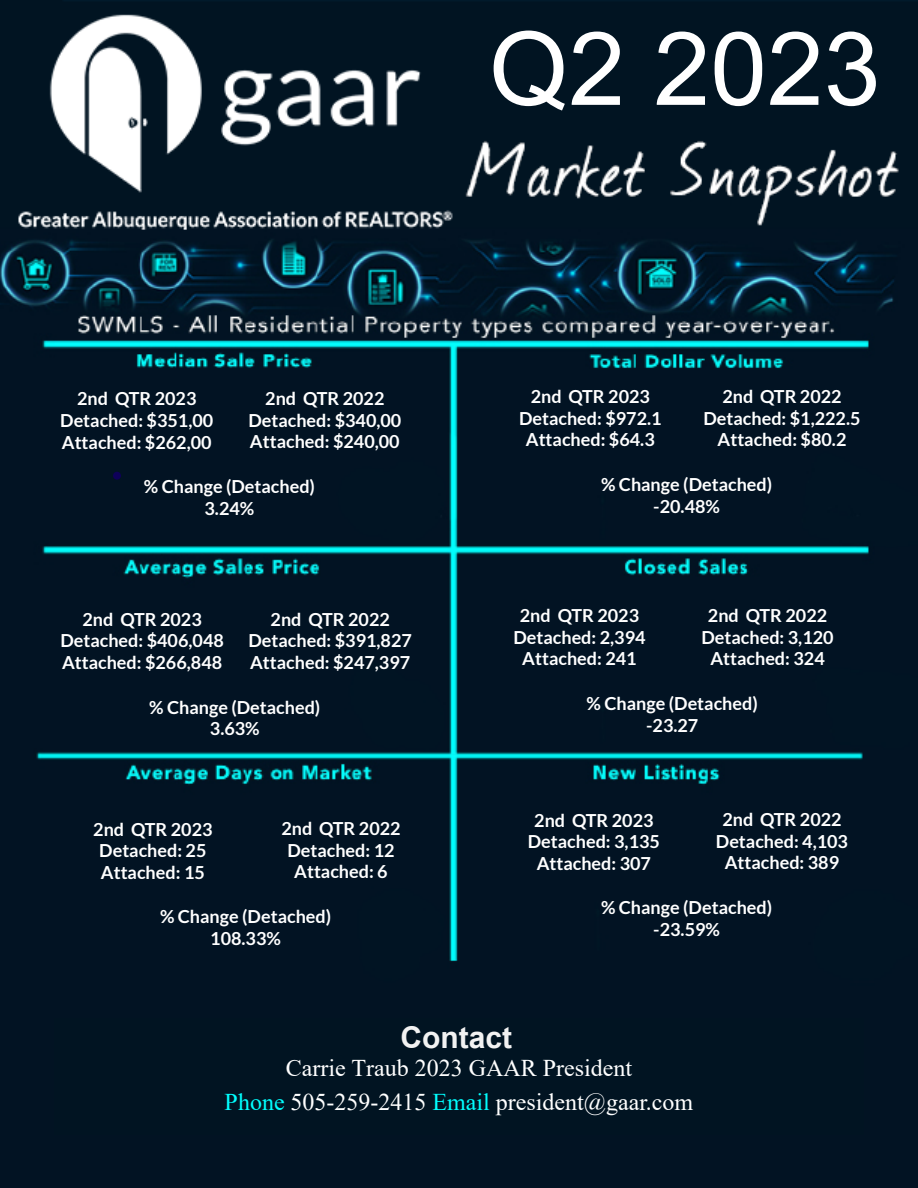
<style>
.page{position:relative;width:918px;height:1188px;background:#fff}
.page>*{position:absolute;margin:0;border:0;box-sizing:border-box;transform-origin:0 0}
.t1{font:102px "Arial";color:#fff}
.t2{font:700 30px "Arial";color:#f2f2f2}
.t3{font:24px/34.5px "Times New Roman";color:#fff;text-align:center}
.t4{font:700 18px/21.6px "Lato";color:#fff;text-align:center}
.s1{color:#01fefe}
</style>
<div class="page">
<img style="left:0;top:0;width:917px;height:1188px">
<div style="left:113px;top:472px;width:8px;height:8px;background:#0e0059;border-radius:50%"></div>
<div style="left:54px;top:1018px;width:810px;height:117px;background:#011422"></div>
<p class="t1" style="left:489px;top:2px;width:393px">Q2 2023</p>
<p class="t4" style="left:265px;top:387px;width:121px">2nd QTR 2022</p>
<p class="t4" style="left:248px;top:409px;width:155px">Detached: $340,00</p>
<p class="t4" style="left:250px;top:431px;width:151px">Attached: $240,00</p>
<p class="t4" style="left:144px;top:476px;width:173px">% Change (Detached)</p>
<p class="t4" style="left:205px;top:497px;width:51px">3.24%</p>
<p class="t4" style="left:77px;top:388px;width:121px">2nd QTR 2023</p>
<p class="t4" style="left:60px;top:409px;width:155px">Detached: $351,00</p>
<p class="t4" style="left:62px;top:431px;width:151px">Attached: $262,00</p>
<p class="t4" style="left:271px;top:608px;width:121px">2nd QTR 2022</p>
<p class="t4" style="left:248px;top:630px;width:165px">Detached: $391,827</p>
<p class="t4" style="left:250px;top:651px;width:162px">Attached: $247,397</p>
<p class="t4" style="left:149px;top:696px;width:173px">% Change (Detached)</p>
<p class="t4" style="left:210px;top:718px;width:51px">3.63%</p>
<p class="t4" style="left:83px;top:608px;width:121px">2nd QTR 2023</p>
<p class="t4" style="left:60px;top:630px;width:165px">Detached: $406,048</p>
<p class="t4" style="left:62px;top:651px;width:162px">Attached: $266,848</p>
<p class="t4" style="left:281px;top:818px;width:121px">2nd QTR 2022</p>
<p class="t4" style="left:287px;top:839px;width:109px">Detached: 12</p>
<p class="t4" style="left:294px;top:861px;width:95px">Attached: 6</p>
<p class="t4" style="left:160px;top:906px;width:173px">% Change (Detached)</p>
<p class="t4" style="left:210px;top:927px;width:72px">108.33%</p>
<p class="t4" style="left:93px;top:818px;width:121px">2nd QTR 2023</p>
<p class="t4" style="left:99px;top:840px;width:109px">Detached: 25</p>
<p class="t4" style="left:101px;top:861px;width:105px">Attached: 15</p>
<p class="t4" style="left:722px;top:385px;width:121px">2nd QTR 2022</p>
<p class="t4" style="left:703px;top:407px;width:159px">Detached: $1,222.5</p>
<p class="t4" style="left:718px;top:429px;width:130px">Attached: $80.2</p>
<p class="t4" style="left:601px;top:474px;width:173px">% Change (Detached)</p>
<p class="t4" style="left:653px;top:495px;width:68px">-20.48%</p>
<p class="t4" style="left:531px;top:386px;width:121px">2nd QTR 2023</p>
<p class="t4" style="left:519px;top:407px;width:144px">Detached: $972.1<br>Attached: $64.3</p>
<p class="t4" style="left:708px;top:604px;width:121px">2nd QTR 2022</p>
<p class="t4" style="left:702px;top:626px;width:134px">Detached: 3,120</p>
<p class="t4" style="left:710px;top:648px;width:116px">Attached: 324</p>
<p class="t4" style="left:587px;top:693px;width:173px">% Change (Detached)</p>
<p class="t4" style="left:646px;top:714px;width:54px">-23.27</p>
<p class="t4" style="left:520px;top:605px;width:121px">2nd QTR 2023</p>
<p class="t4" style="left:513px;top:626px;width:134px">Detached: 2,394</p>
<p class="t4" style="left:522px;top:648px;width:116px">Attached: 241</p>
<p class="t4" style="left:722px;top:809px;width:121px">2nd QTR 2022</p>
<p class="t4" style="left:716px;top:830px;width:134px">Detached: 4,103<br>Attached: 389</p>
<p class="t4" style="left:601px;top:897px;width:173px">% Change (Detached)</p>
<p class="t4" style="left:653px;top:918px;width:68px">-23.59%</p>
<p class="t4" style="left:534px;top:809px;width:121px">2nd QTR 2023</p>
<p class="t4" style="left:528px;top:831px;width:134px">Detached: 3,135<br>Attached: 307</p>
<p class="t2" style="left:400px;top:1016px;width:113px">Contact</p>
<p class="t3" style="left:225px;top:1050px;width:470px">Carrie Traub 2023 GAAR President<br><span class="s1">Phone</span> 505-259-2415 <span class="s1">Email</span> president@gaar.com</p>
</div>
